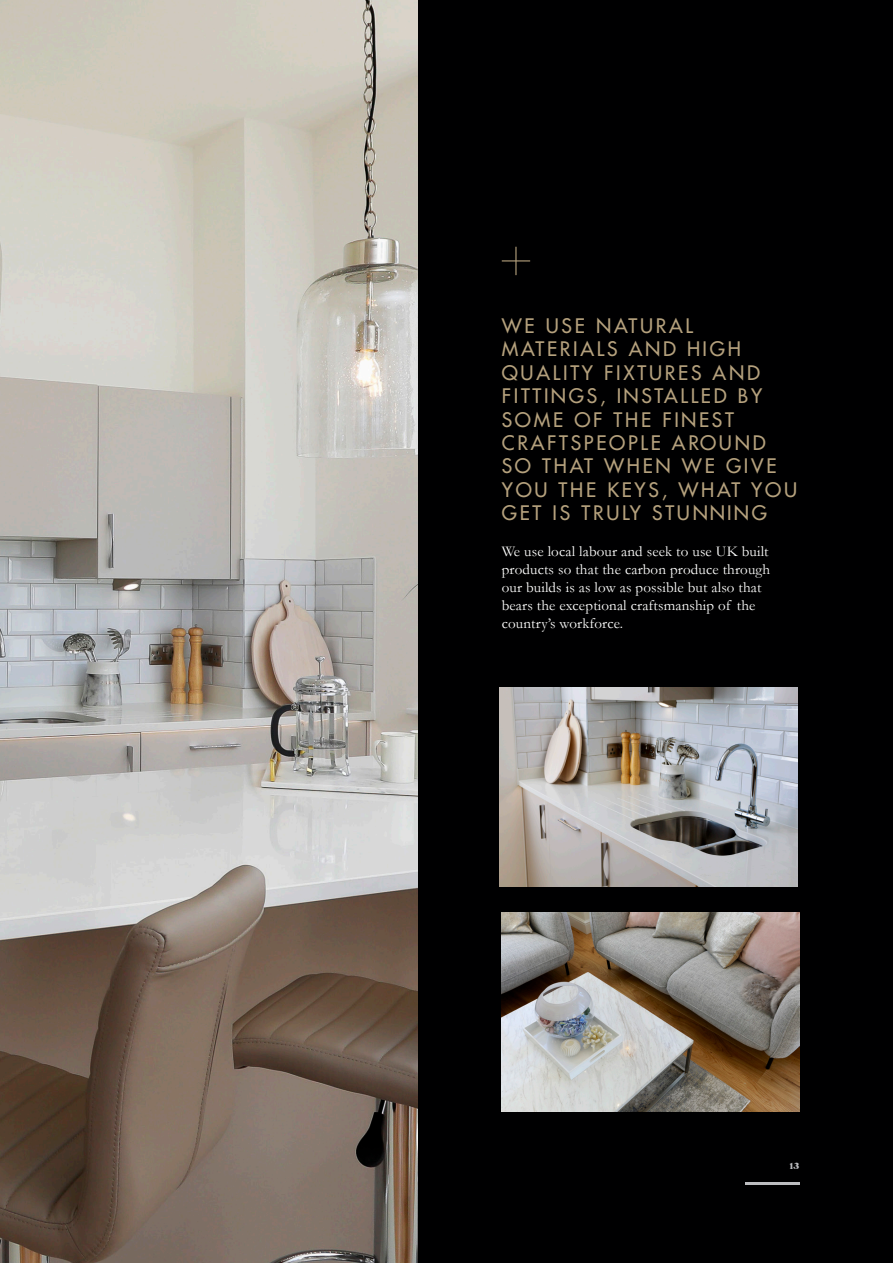
<style>
.page{position:relative;width:893px;height:1263px;background:#fff}
.page>*{position:absolute;margin:0;border:0;box-sizing:border-box;transform-origin:0 0}
.t1{font:19.5px/23.4px "Futura";letter-spacing:.14em;color:#b5a17d}
.t2{font:15px/18px "Garamond";letter-spacing:.01em;color:#fff}
.t3{font:9px "Grouch IT Cby BT";color:#bcbdc0}
</style>
<div class="page">
<img style="left:0;top:0;width:418px;height:1263px">
<div style="left:418px;top:0;width:475px;height:1263px;background:#000001"></div>
<svg style="left:502px;top:247px;width:28px;height:28px"></svg>
<img style="left:499px;top:687px;width:298px;height:199px">
<img style="left:501px;top:912px;width:298px;height:199px">
<hr style="left:745px;top:1182px;width:54px;height:2px;background:#bcbdc0">
<h1 class="t1" style="left:502px;top:314px;width:297px">WE USE NATURAL<br>MATERIALS AND HIGH<br>QUALITY FIXTURES AND<br>FITTINGS, INSTALLED BY<br>SOME OF THE FINEST<br>CRAFTSPEOPLE AROUND<br>SO THAT WHEN WE GIVE<br>YOU THE KEYS, WHAT YOU<br>GET IS TRULY STUNNING</h1>
<p class="t2" style="left:502px;top:542px;width:270px">We use local labour and seek to use UK built products so that the carbon produce through our builds is as low as possible but also that bears the exceptional craftsmanship of the country’s workforce.</p>
<p class="t3" style="left:789px;top:1161px;width:11px">13</p>
</div>
